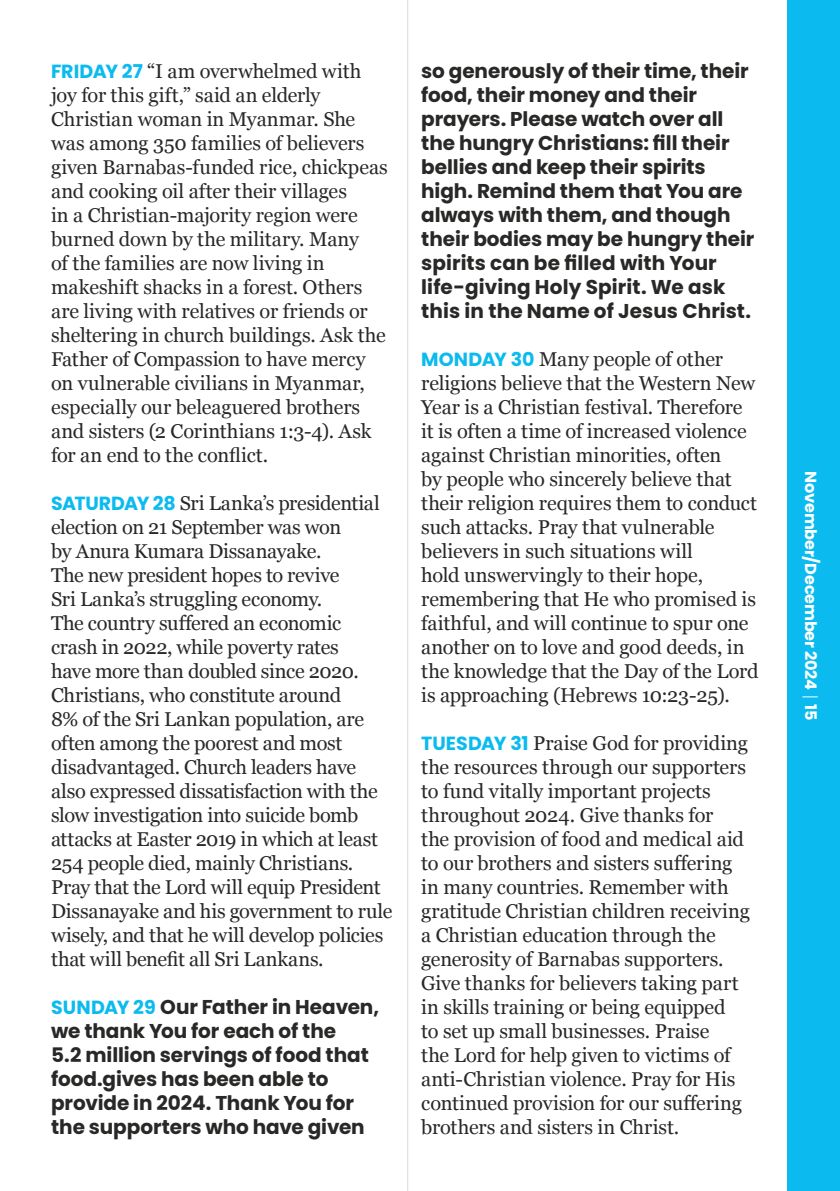
<style>
.page{position:relative;width:840px;height:1191px;background:#fff}
.page>*{position:absolute;margin:0;border:0;box-sizing:border-box;transform-origin:0 0}
.t1{font:20px/24px "Georgia";letter-spacing:-.01em;color:#282827}
.t2{font:700 20px/24px "Poppins";letter-spacing:-.005em;color:#282827}
.t3{font:700 16px "Poppins";letter-spacing:-.01em;color:#fff}
.s1{font-family:"Poppins";font-weight:700;font-size:19px;color:#0bbbef}
.s2{font-size:19px;color:#0bbbef}
</style>
<div class="page">
<div style="left:787px;top:0;width:52px;height:1191px;background:#0bbbef"></div>
<svg style="left:802px;top:696px;width:15px;height:1px"></svg>
<hr style="left:407px;top:0;width:1px;height:1191px;background:#dadada">
<p class="t1" style="left:51px;top:58px;width:338px"><span class="s1">FRIDAY 27</span> “I am overwhelmed with joy for this gift,” said an elderly Christian woman in Myanmar. She was among 350 families of believers given Barnabas-funded rice, chickpeas and cooking oil after their villages<br>in a Christian-majority region were burned down by the military. Many<br>of the families are now living in makeshift shacks in a forest. Others are living with relatives or friends or sheltering in church buildings. Ask the Father of Compassion to have mercy on vulnerable civilians in Myanmar, especially our beleaguered brothers and sisters (2 Corinthians 1:3-4). Ask for an end to the conflict.</p>
<p class="t1" style="left:51px;top:490px;width:342px"><span class="s1">SATURDAY 28</span> Sri Lanka’s presidential election on 21 September was won<br>by Anura Kumara Dissanayake.<br>The new president hopes to revive<br>Sri Lanka’s struggling economy.<br>The country suffered an economic crash in 2022, while poverty rates<br>have more than doubled since 2020.<br>Christians, who constitute around<br>8% of the Sri Lankan population, are often among the poorest and most disadvantaged. Church leaders have also expressed dissatisfaction with the slow investigation into suicide bomb attacks at Easter 2019 in which at least 254 people died, mainly Christians.<br>Pray that the Lord will equip President Dissanayake and his government to rule wisely, and that he will develop policies that will benefit all Sri Lankans.</p>
<p class="t2" style="left:51px;top:995px;width:329px"><span class="s2">SUNDAY 29</span> Our Father in Heaven, we thank You for each of the<br>5.2 million servings of food that food.gives has been able to provide in 2024. Thank You for the supporters who have given</p>
<p class="t2" style="left:421px;top:59px;width:334px">so generously of their time, their food, their money and their prayers. Please watch over all the hungry Christians: fill their bellies and keep their spirits high. Remind them that You are always with them, and though their bodies may be hungry their spirits can be filled with Your life-giving Holy Spirit. We ask this in the Name of Jesus Christ.</p>
<p class="t1" style="left:421px;top:346px;width:339px"><span class="s1">MONDAY 30</span> Many people of other religions believe that the Western New Year is a Christian festival. Therefore it is often a time of increased violence against Christian minorities, often<br>by people who sincerely believe that their religion requires them to conduct such attacks. Pray that vulnerable believers in such situations will<br>hold unswervingly to their hope, remembering that He who promised is faithful, and will continue to spur one another on to love and good deeds, in the knowledge that the Day of the Lord is approaching (Hebrews 10:23-25).</p>
<p class="t1" style="left:421px;top:730px;width:330px"><span class="s1">TUESDAY 31</span> Praise God for providing the resources through our supporters to fund vitally important projects throughout 2024. Give thanks for<br>the provision of food and medical aid to our brothers and sisters suffering in many countries. Remember with gratitude Christian children receiving a Christian education through the generosity of Barnabas supporters.<br>Give thanks for believers taking part in skills training or being equipped<br>to set up small businesses. Praise<br>the Lord for help given to victims of anti-Christian violence. Pray for His continued provision for our suffering brothers and sisters in Christ.</p>
<p class="t3" style="left:819px;top:471px;width:250px;rotate:90deg">November/December 2024 15</p>
</div>
